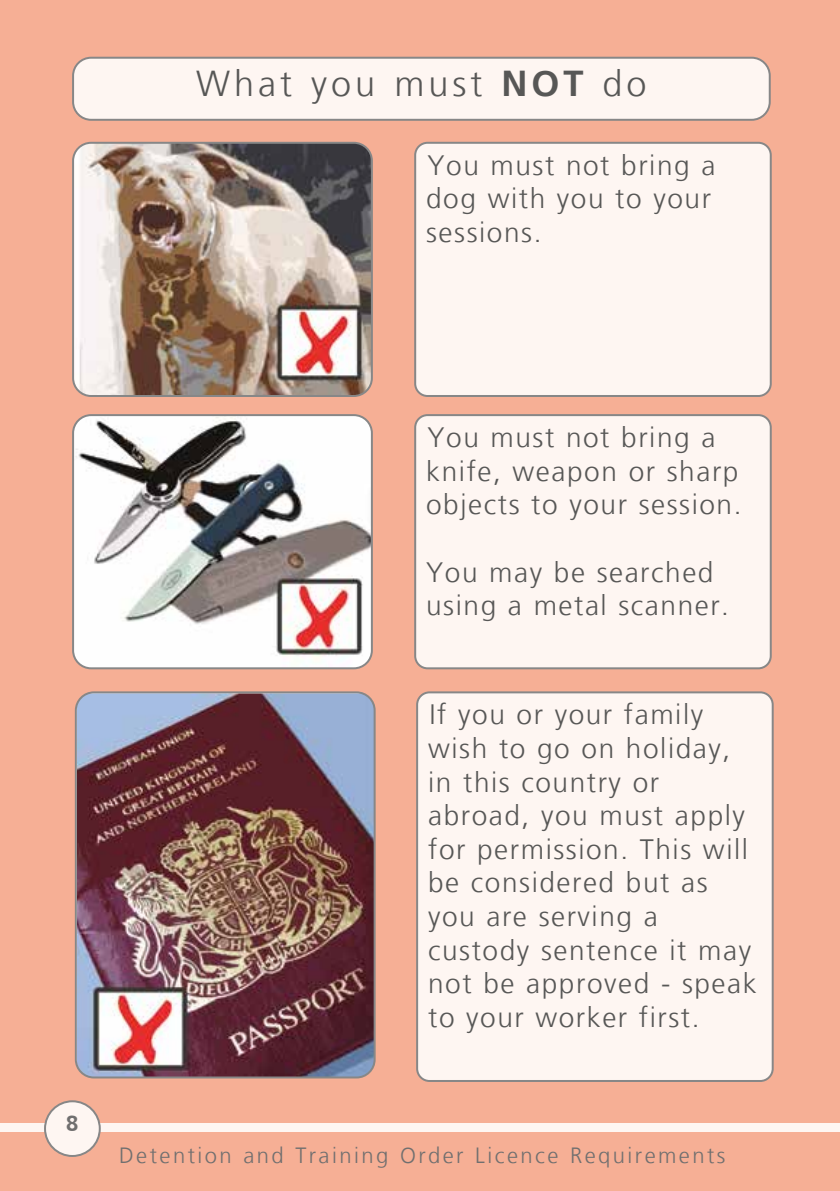
<style>
.page{position:relative;width:840px;height:1191px;background:#fff}
.page>*{position:absolute;margin:0;border:0;box-sizing:border-box;transform-origin:0 0}
.t1{font:300 36px "Frutiger LT";letter-spacing:.11em;color:#575756}
.t2{font:300 28px/33.6px "Frutiger LT";letter-spacing:.055em;color:#575756}
.t3{font:300 22px "Frutiger LT";letter-spacing:.11em;color:#706f6f}
.t4{font:700 22px "Frutiger CE";color:#706f6f}
.s1{font-weight:700}
</style>
<div class="page">
<div style="left:0;top:0;width:839px;height:1191px;background:#f6af95"></div>
<div style="left:0;top:1123px;width:839px;height:9px;background:#fef6f2"></div>
<svg style="left:44px;top:1100px;width:57px;height:57px"></svg>
<img style="left:72px;top:142px;width:300px;height:255px">
<div style="left:414px;top:142px;width:357px;height:255px;background:#fef6f2"></div>
<div style="left:414px;top:414px;width:357px;height:255px;background:#fef6f2"></div>
<svg style="left:72px;top:414px;width:300px;height:255px;background:#c8c4c3"></svg>
<img style="left:75px;top:691px;width:300px;height:387px">
<svg style="left:72px;top:57px;width:698px;height:64px;background:#f6eeea"></svg>
<div style="left:416px;top:691px;width:357px;height:391px;background:#fef6f2"></div>
<p class="t1" style="left:196px;top:63px;width:452px">What you must <span class="s1">NOT</span> do</p>
<p class="t2" style="left:426px;top:149px;width:290px">You must not bring a dog with you to your sessions.</p>
<p class="t4" style="left:66px;top:1110px;width:14px">8</p>
<p class="t2" style="left:426px;top:421px;width:317px">You must not bring a knife, weapon or sharp objects to your session.</p>
<p class="t2" style="left:426px;top:555px;width:304px">You may be searched using a metal scanner.</p>
<p class="t2" style="left:428px;top:698px;width:330px">If you or your family wish to go on holiday, in this country or abroad, you must apply for permission. This will be considered but as you are serving a custody sentence it may not be approved - speak to your worker first.</p>
<p class="t3" style="left:119px;top:1143px;width:607px">Detention and Training Order Licence Requirements</p>
</div>
